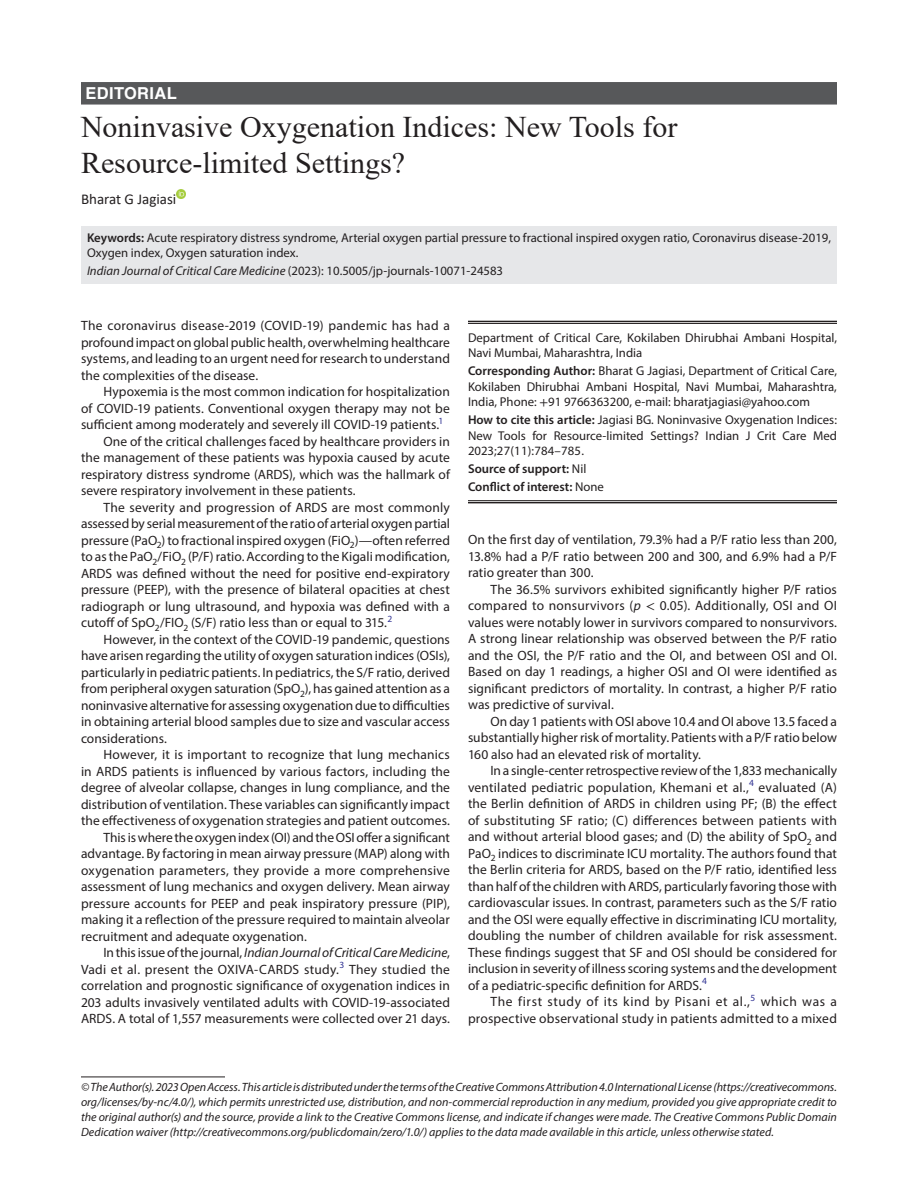
<style>
.page{position:relative;width:918px;height:1188px;background:#fff}
.page>*{position:absolute;margin:0;border:0;box-sizing:border-box;transform-origin:0 0}
.t1{font:30px/36px "Times New Roman";color:#231f20}
.ArticleType{font:700 16.5px "Helvetica LT Std";letter-spacing:.025em;color:#fff}
.AuthorName{font:15px "Calibri";color:#231f20}
.Para-Indent{font:13.5px/16.5px "Myriad Pro";letter-spacing:.005em;color:#231f20;text-align:justify}
.Para-NoIndent{font:13.5px/16.5px "Myriad Pro";letter-spacing:.005em;color:#231f20;text-align:justify}
.Corresponding_Author{font:12.75px/15.3px "Myriad Pro";color:#231f20;text-align:justify}
.Keywords{font:12.75px/15px "Myriad Pro";color:#231f20}
.How_to_Cite{font:12.75px/15.3px "Myriad Pro";color:#231f20;text-align:justify}
.Affiliation-first{font:12.75px/15.3px "Myriad Pro";color:#231f20}
.JT_DOI{font:12.75px "Myriad Pro";color:#231f20}
.COI{font:600 12.75px "Myriad Pro";color:#231f20}
.Source{font:600 12.75px "Myriad Pro";color:#231f20}
.FootNote{font:italic 12px/15px "Myriad Pro";color:#231f20;text-align:justify}
.s1{font-weight:600}
.s2{font-style:italic}
.s3{font-family:"STIX General"}
.s4{font-weight:400}
</style>
<div class="page">
<div style="left:81px;top:82px;width:756px;height:23px;background:#57585a"></div>
<div style="left:81px;top:226px;width:756px;height:40px;background:#e6e7e9"></div>
<div style="left:81px;top:259px;width:756px;height:25px;background:#e6e7e9"></div>
<svg style="left:176px;top:189px;width:10px;height:9px"></svg>
<hr style="left:81px;top:1077px;width:144px;height:1px;background:#231f20">
<hr style="left:468px;top:321px;width:369px;height:1px;background:#231f20">
<hr style="left:468px;top:323px;width:369px;height:1px;background:#231f20">
<hr style="left:468px;top:500px;width:369px;height:1px;background:#231f20">
<hr style="left:468px;top:502px;width:369px;height:1px;background:#231f20">
<p class="ArticleType" style="left:86px;top:83px;width:93px">EDITORIAL</p>
<p class="t1" style="left:81px;top:108px;width:598px">Noninvasive Oxygenation Indices: New Tools for<br>Resource-limited Settings?</p>
<p class="AuthorName" style="left:81px;top:189px;width:97px">Bharat G Jagiasi</p>
<p class="Keywords" style="left:87px;top:230px;width:746px"><span class="s1">Keywords:</span> Acute respiratory distress syndrome, Arterial oxygen partial pressure to fractional inspired oxygen ratio, Coronavirus disease-2019,<br>Oxygen index, Oxygen saturation index.</p>
<p class="JT_DOI" style="left:87px;top:263px;width:418px"><span class="s2">Indian Journal of Critical Care Medicine</span> (2023): 10.5005/jp-journals-10071-24583</p>
<p class="Para-NoIndent" style="left:81px;top:317px;width:371px">The coronavirus disease-2019 (COVID-19) pandemic has had a profound impact on global public health, overwhelming healthcare systems, and leading to an urgent need for research to understand the complexities of the disease.</p>
<p class="Para-Indent" style="left:81px;top:383px;width:370px;text-indent:22px">Hypoxemia is the most common indication for hospitalization of COVID-19 patients. Conventional oxygen therapy may not be sufficient among moderately and severely ill COVID-19 patients.<sup>1</sup></p>
<p class="Para-Indent" style="left:81px;top:433px;width:371px;text-indent:22px">One of the critical challenges faced by healthcare providers in the management of these patients was hypoxia caused by acute respiratory distress syndrome (ARDS), which was the hallmark of severe respiratory involvement in these patients.</p>
<p class="Para-Indent" style="left:81px;top:499px;width:371px;text-indent:22px">The severity and progression of ARDS are most commonly assessed by serial measurement of the ratio of arterial oxygen partial pressure (PaO<sub>2</sub>) to fractional inspired oxygen (FiO<sub>2</sub>)—often referred to as the PaO<sub>2</sub>/FiO<sub>2</sub> (P/F) ratio. According to the Kigali modification, ARDS was defined without the need for positive end-expiratory pressure (PEEP), with the presence of bilateral opacities at chest radiograph or lung ultrasound, and hypoxia was defined with a cutoff of SpO<sub>2</sub>/FIO<sub>2</sub> (S/F) ratio less than or equal to 315.<sup>2</sup></p>
<p class="Para-Indent" style="left:81px;top:631px;width:371px;text-indent:22px">However, in the context of the COVID-19 pandemic, questions have arisen regarding the utility of oxygen saturation indices (OSIs), particularly in pediatric patients. In pediatrics, the S/F ratio, derived from peripheral oxygen saturation (SpO<sub>2</sub>), has gained attention as a noninvasive alternative for assessing oxygenation due to difficulties in obtaining arterial blood samples due to size and vascular access considerations.</p>
<p class="Para-Indent" style="left:81px;top:746px;width:371px;text-indent:22px">However, it is important to recognize that lung mechanics in ARDS patients is influenced by various factors, including the degree of alveolar collapse, changes in lung compliance, and the distribution of ventilation. These variables can significantly impact the effectiveness of oxygenation strategies and patient outcomes.</p>
<p class="Para-Indent" style="left:81px;top:829px;width:371px;text-indent:22px">This is where the oxygen index (OI) and the OSI offer a significant advantage. By factoring in mean airway pressure (MAP) along with oxygenation parameters, they provide a more comprehensive assessment of lung mechanics and oxygen delivery. Mean airway pressure accounts for PEEP and peak inspiratory pressure (PIP), making it a reflection of the pressure required to maintain alveolar recruitment and adequate oxygenation.</p>
<p class="Para-Indent" style="left:81px;top:944px;width:371px;text-indent:22px">In this issue of the journal, <span class="s2">Indian Journal of Critical Care Medicine</span>, Vadi et al. present the OXIVA-CARDS study.<sup>3</sup> They studied the correlation and prognostic significance of oxygenation indices in 203 adults invasively ventilated adults with COVID-19-associated ARDS. A total of 1,557 measurements were collected over 21 days.</p>
<p class="Affiliation-first" style="left:468px;top:330px;width:371px">Department of Critical Care, Kokilaben Dhirubhai Ambani Hospital,<br>Navi Mumbai, Maharashtra, India</p>
<p class="Corresponding_Author" style="left:468px;top:363px;width:370px"><span class="s1">Corresponding Author:</span> Bharat G Jagiasi, Department of Critical Care, Kokilaben Dhirubhai Ambani Hospital, Navi Mumbai, Maharashtra, India, Phone: <span class="s3">+</span>91 9766363200, e-mail: bharatjagiasi@yahoo.com</p>
<p class="How_to_Cite" style="left:468px;top:412px;width:371px"><span class="s1">How to cite this article:</span> Jagiasi BG. Noninvasive Oxygenation Indices:<br>New Tools for Resource-limited Settings? Indian J Crit Care Med 2023;27(11):784–785.</p>
<p class="Source" style="left:468px;top:461px;width:120px">Source of support: <span class="s4">Nil</span></p>
<p class="COI" style="left:468px;top:479px;width:137px">Conflict of interest: <span class="s4">None</span></p>
<p class="Para-Indent" style="left:468px;top:531px;width:371px">On the first day of ventilation, 79.3% had a P/F ratio less than 200, 13.8% had a P/F ratio between 200 and 300, and 6.9% had a P/F ratio greater than 300.</p>
<p class="Para-Indent" style="left:468px;top:581px;width:371px;text-indent:22px">The 36.5% survivors exhibited significantly higher P/F ratios compared to nonsurvivors (<span class="s2">p</span> <span class="s3">&lt;</span> 0.05). Additionally, OSI and OI values were notably lower in survivors compared to nonsurvivors.<br>A strong linear relationship was observed between the P/F ratio and the OSI, the P/F ratio and the OI, and between OSI and OI.<br>Based on day 1 readings, a higher OSI and OI were identified as significant predictors of mortality. In contrast, a higher P/F ratio was predictive of survival.</p>
<p class="Para-Indent" style="left:468px;top:713px;width:371px;text-indent:22px">On day 1 patients with OSI above 10.4 and OI above 13.5 faced a substantially higher risk of mortality. Patients with a P/F ratio below 160 also had an elevated risk of mortality.</p>
<p class="Para-Indent" style="left:468px;top:762px;width:371px;text-indent:22px">In a single-center retrospective review of the 1,833 mechanically ventilated pediatric population, Khemani et al.,<sup>4</sup> evaluated (A) the Berlin definition of ARDS in children using PF; (B) the effect of substituting SF ratio; (C) differences between patients with and without arterial blood gases; and (D) the ability of SpO<sub>2</sub> and PaO<sub>2</sub> indices to discriminate ICU mortality. The authors found that the Berlin criteria for ARDS, based on the P/F ratio, identified less than half of the children with ARDS, particularly favoring those with cardiovascular issues. In contrast, parameters such as the S/F ratio and the OSI were equally effective in discriminating ICU mortality, doubling the number of children available for risk assessment.<br>These findings suggest that SF and OSI should be considered for inclusion in severity of illness scoring systems and the development of a pediatric-specific definition for ARDS.<sup>4</sup></p>
<p class="Para-Indent" style="left:468px;top:993px;width:371px;text-align:right">The first study of its kind by Pisani et al.,<sup>5</sup> which was a prospective observational study in patients admitted to a mixed</p>
<p class="FootNote" style="left:81px;top:1079px;width:758px">© The Author(s). 2023 Open Access. This article is distributed under the terms of the Creative Commons Attribution 4.0 International License (https://creativecommons. org/licenses/by-nc/4.0/), which permits unrestricted use, distribution, and non-commercial reproduction in any medium, provided you give appropriate credit to the original author(s) and the source, provide a link to the Creative Commons license, and indicate if changes were made. The Creative Commons Public Domain Dedication waiver (http://creativecommons.org/publicdomain/zero/1.0/) applies to the data made available in this article, unless otherwise stated.</p>
</div>
